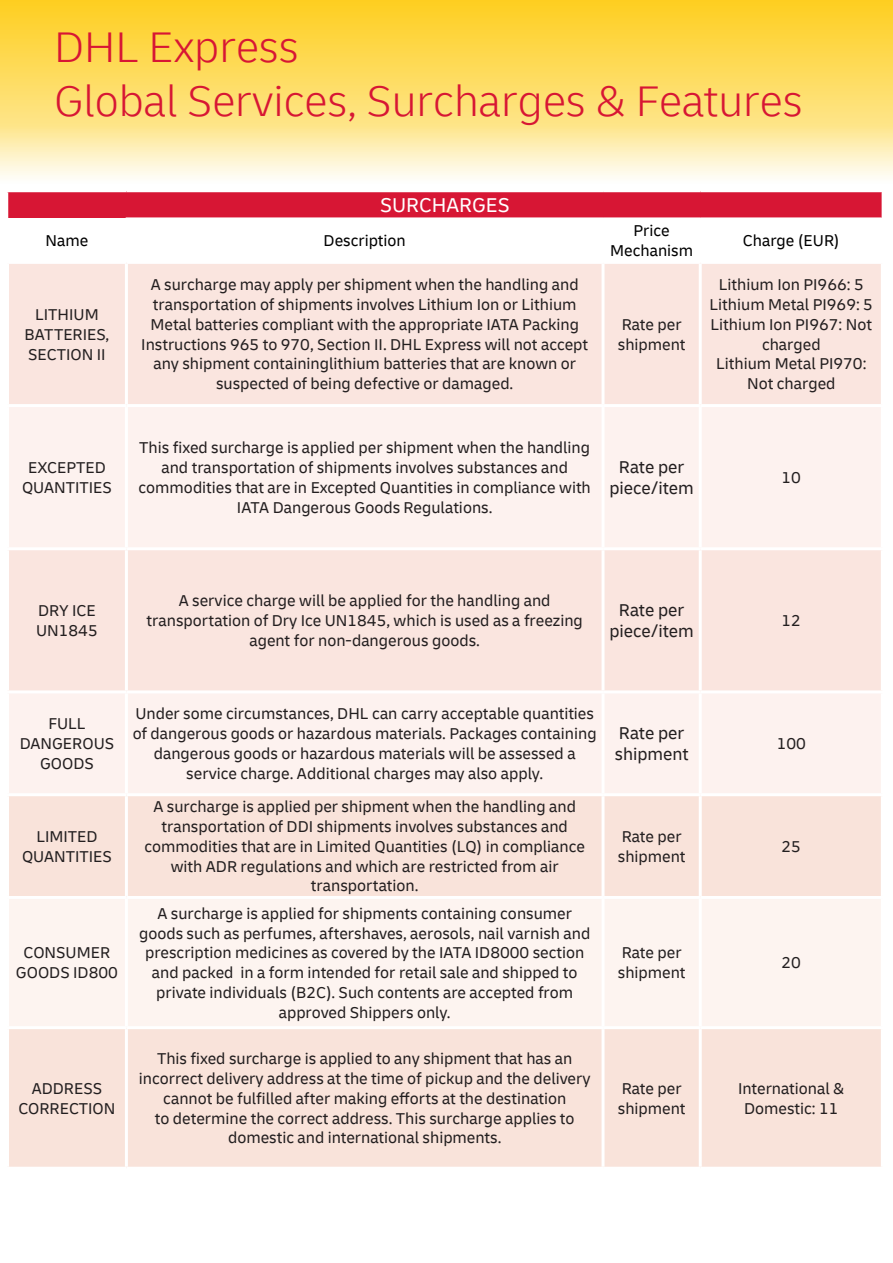
<style>
.page{position:relative;width:893px;height:1263px;background:#fff}
.page>*{position:absolute;margin:0;border:0;box-sizing:border-box;transform-origin:0 0}
.t1{font:300 45px "Delivery Arabic";color:#d71634}
.t2{font:21px "Delivery Arabic";color:#fff}
.t3{font:18px/21.6px "Delivery Arabic";color:#231f20;text-align:center}
.t4{font:16.5px/19.8px "Delivery Arabic";color:#231f20;text-align:center}
.t5{font:16.5px "Delivery Arabic";color:#000}
</style>
<div class="page">
<svg style="left:0;top:0;width:893px;height:178px"></svg>
<div style="left:8px;top:191px;width:874px;height:27px;background:#d71634"></div>
<div style="left:9px;top:264px;width:872px;height:140px;background:#fae5df"></div>
<svg style="left:9px;top:407px;width:872px;height:386px;fill:#fdf2ef"></svg>
<div style="left:9px;top:796px;width:872px;height:371px;background:#f9e3da"></div>
<div style="left:9px;top:899px;width:872px;height:127px;background:#fdf4f0"></div>
<hr style="left:7px;top:191px;width:119px;height:1px;background:#fff">
<hr style="left:126px;top:191px;width:477px;height:1px;background:#fff">
<hr style="left:603px;top:191px;width:97px;height:1px;background:#fff">
<hr style="left:700px;top:191px;width:183px;height:1px;background:#fff">
<hr style="left:126px;top:217px;width:477px;height:2px;background:#fff">
<hr style="left:603px;top:217px;width:97px;height:2px;background:#fff">
<hr style="left:700px;top:217px;width:183px;height:2px;background:#fff">
<hr style="left:125px;top:264px;width:3px;height:140px;background:#fff">
<hr style="left:602px;top:264px;width:2px;height:140px;background:#fff">
<hr style="left:699px;top:264px;width:3px;height:140px;background:#fff">
<hr style="left:125px;top:407px;width:3px;height:140px;background:#fff">
<hr style="left:602px;top:407px;width:2px;height:140px;background:#fff">
<hr style="left:699px;top:407px;width:3px;height:140px;background:#fff">
<hr style="left:6px;top:547px;width:120px;height:3px;background:#fff">
<hr style="left:126px;top:547px;width:477px;height:3px;background:#fff">
<hr style="left:125px;top:550px;width:3px;height:140px;background:#fff">
<hr style="left:603px;top:547px;width:97px;height:3px;background:#fff">
<hr style="left:602px;top:550px;width:2px;height:140px;background:#fff">
<hr style="left:700px;top:547px;width:184px;height:3px;background:#fff">
<hr style="left:699px;top:550px;width:3px;height:140px;background:#fff">
<hr style="left:6px;top:690px;width:120px;height:3px;background:#fff">
<hr style="left:126px;top:690px;width:477px;height:3px;background:#fff">
<hr style="left:125px;top:693px;width:3px;height:100px;background:#fff">
<hr style="left:603px;top:690px;width:97px;height:3px;background:#fff">
<hr style="left:602px;top:693px;width:2px;height:100px;background:#fff">
<hr style="left:700px;top:690px;width:184px;height:3px;background:#fff">
<hr style="left:699px;top:693px;width:3px;height:100px;background:#fff">
<hr style="left:125px;top:796px;width:3px;height:100px;background:#fff">
<hr style="left:602px;top:796px;width:2px;height:100px;background:#fff">
<hr style="left:699px;top:796px;width:3px;height:100px;background:#fff">
<hr style="left:6px;top:896px;width:120px;height:3px;background:#fff">
<hr style="left:126px;top:896px;width:477px;height:3px;background:#fff">
<hr style="left:125px;top:899px;width:3px;height:127px;background:#fff">
<hr style="left:603px;top:896px;width:97px;height:3px;background:#fff">
<hr style="left:602px;top:899px;width:2px;height:127px;background:#fff">
<hr style="left:700px;top:896px;width:184px;height:3px;background:#fff">
<hr style="left:699px;top:899px;width:3px;height:127px;background:#fff">
<hr style="left:6px;top:1026px;width:120px;height:3px;background:#fff">
<hr style="left:126px;top:1026px;width:477px;height:3px;background:#fff">
<hr style="left:125px;top:1029px;width:3px;height:138px;background:#fff">
<hr style="left:603px;top:1026px;width:97px;height:3px;background:#fff">
<hr style="left:602px;top:1029px;width:2px;height:138px;background:#fff">
<hr style="left:700px;top:1026px;width:184px;height:3px;background:#fff">
<hr style="left:699px;top:1029px;width:3px;height:138px;background:#fff">
<p class="t1" style="left:54px;top:20px;width:246px">DHL Express</p>
<p class="t1" style="left:54px;top:74px;width:750px">Global Services, Surcharges &amp; Features</p>
<p class="t2" style="left:380px;top:193px;width:131px">SURCHARGES</p>
<p class="t5" style="left:46px;top:231px;width:44px">Name</p>
<p class="t5" style="left:324px;top:231px;width:84px">Description</p>
<p class="t4" style="left:35px;top:304px;width:65px">LITHIUM</p>
<p class="t4" style="left:25px;top:324px;width:86px;text-align:left">BATTERIES,<br>SECTION II</p>
<p class="t4" style="left:22px;top:457px;width:91px">EXCEPTED<br>QUANTITIES</p>
<p class="t4" style="left:151px;top:275px;width:429px">A surcharge may apply per shipment when the handling and</p>
<p class="t4" style="left:141px;top:294px;width:448px">transportation of shipments involves Lithium Ion or Lithium Metal batteries compliant with the appropriate IATA Packing Instructions 965 to 970, Section II. DHL Express will not accept any shipment containinglithium batteries that are known or suspected of being defective or damaged.</p>
<p class="t4" style="left:139px;top:438px;width:454px">This fixed surcharge is applied per shipment when the handling and transportation of shipments involves substances and commodities that are in Excepted Quantities in compliance with IATA Dangerous Goods Regulations.</p>
<p class="t5" style="left:633px;top:221px;width:38px">Price</p>
<p class="t5" style="left:610px;top:241px;width:84px">Mechanism</p>
<p class="t4" style="left:618px;top:314px;width:69px;text-align:left">Rate per shipment</p>
<p class="t5" style="left:743px;top:231px;width:98px">Charge (EUR)</p>
<p class="t4" style="left:719px;top:275px;width:146px">Lithium Ion PI966: 5</p>
<p class="t4" style="left:710px;top:294px;width:165px">Lithium Metal PI969: 5</p>
<p class="t4" style="left:711px;top:314px;width:163px">Lithium Ion PI967: Not charged</p>
<p class="t4" style="left:716px;top:354px;width:152px">Lithium Metal PI970:<br>Not charged</p>
<p class="t3" style="left:609px;top:456px;width:86px">Rate per piece/item</p>
<p class="t4" style="left:782px;top:467px;width:21px">10</p>
<p class="t4" style="left:36px;top:601px;width:63px;text-align:left">DRY ICE<br>UN1845</p>
<p class="t4" style="left:147px;top:591px;width:438px">A service charge will be applied for the handling and transportation of Dry Ice UN1845, which is used as a freezing agent for non-dangerous goods.</p>
<p class="t3" style="left:609px;top:599px;width:86px">Rate per piece/item</p>
<p class="t4" style="left:782px;top:610px;width:21px">12</p>
<p class="t4" style="left:48px;top:714px;width:39px">FULL</p>
<p class="t4" style="left:20px;top:733px;width:96px">DANGEROUS<br>GOODS</p>
<p class="t4" style="left:36px;top:826px;width:63px">LIMITED</p>
<p class="t4" style="left:22px;top:846px;width:91px">QUANTITIES</p>
<p class="t4" style="left:16px;top:943px;width:103px">CONSUMER<br>GOODS ID800</p>
<p class="t4" style="left:32px;top:1078px;width:72px">ADDRESS</p>
<p class="t4" style="left:18px;top:1098px;width:99px">CORRECTION</p>
<p class="t4" style="left:133px;top:704px;width:465px">Under some circumstances, DHL can carry acceptable quantities of dangerous goods or hazardous materials. Packages containing dangerous goods or hazardous materials will be assessed a service charge. Additional charges may also apply.</p>
<p class="t3" style="left:615px;top:722px;width:75px;text-align:left">Rate per shipment</p>
<p class="t4" style="left:777px;top:733px;width:31px">100</p>
<p class="t4" style="left:153px;top:797px;width:424px">A surcharge is applied per shipment when the handling and</p>
<p class="t4" style="left:145px;top:816px;width:442px">transportation of DDI shipments involves substances and commodities that are in Limited Quantities (LQ) in compliance with ADR regulations and which are restricted from air transportation.</p>
<p class="t4" style="left:618px;top:826px;width:69px;text-align:left">Rate per shipment</p>
<p class="t4" style="left:782px;top:836px;width:21px">25</p>
<p class="t4" style="left:139px;top:903px;width:453px">A surcharge is applied for shipments containing consumer goods such as perfumes, aftershaves, aerosols, nail varnish and prescription medicines as covered by the IATA ID8000 section and packed in a form intended for retail sale and shipped to private individuals (B2C). Such contents are accepted from approved Shippers only.</p>
<p class="t4" style="left:139px;top:1048px;width:453px">This fixed surcharge is applied to any shipment that has an incorrect delivery address at the time of pickup and the delivery cannot be fulfilled after making efforts at the destination<br>to determine the correct address. This surcharge applies to domestic and international shipments.</p>
<p class="t4" style="left:618px;top:943px;width:69px;text-align:left">Rate per shipment</p>
<p class="t4" style="left:782px;top:953px;width:21px">20</p>
<p class="t4" style="left:618px;top:1078px;width:69px;text-align:left">Rate per shipment</p>
<p class="t4" style="left:738px;top:1078px;width:108px">International &amp;<br>Domestic: 11</p>
</div>
